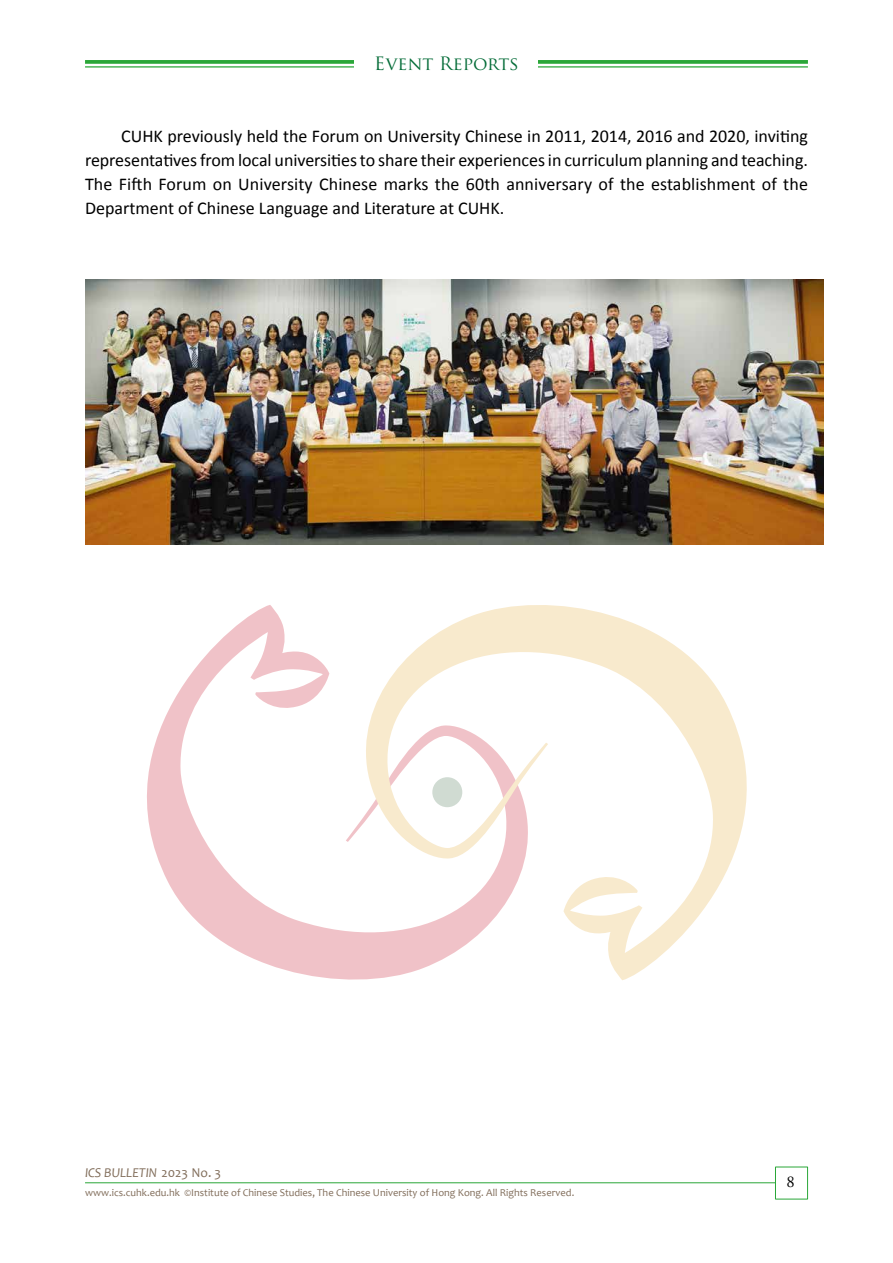
<style>
.page{position:relative;width:893px;height:1263px;background:#fff}
.page>*{position:absolute;margin:0;border:0;box-sizing:border-box;transform-origin:0 0}
.t1{font:18px/24px "Calibri";color:#000;text-align:justify}
.t2{font:18px "Trajan Pro";color:#046c38}
.t3{font:16.5px "Adobe Garamond Pro";color:#000}
.t4{font:italic 13.5px "Candara";color:#816d5a}
.t5{font:10.5px "Candara";color:#816d5a}
.s1{font-style:normal}
</style>
<div class="page">
<img style="left:85px;top:280px;width:738px;height:264px">
<div style="left:775px;top:1166px;width:33px;height:33px;background:#fff;border:1px solid #2aa738"></div>
<hr style="left:85px;top:1182px;width:690px;height:1px;background:#2aa738">
<svg style="left:85px;top:60px;width:723px;height:4px;background:#37ac44"></svg>
<hr style="left:85px;top:66px;width:723px;height:2px;background:#2aa738">
<div style="left:355px;top:54px;width:183px;height:30px;background:#fff"></div>
<svg style="left:147px;top:605px;width:202px;height:375px"></svg>
<svg style="left:349px;top:605px;width:398px;height:375px"></svg>
<div style="left:432px;top:777px;width:30px;height:30px;background:#d0dbd2;border-radius:50%"></div>
<p class="t2" style="left:374px;top:52px;width:146px">Event Reports</p>
<p class="t1" style="left:85px;top:124px;width:724px;text-indent:36px">CUHK previously held the Forum on University Chinese in 2011, 2014, 2016 and 2020, inviting representatives from local universities to share their experiences in curriculum planning and teaching.<br>The Fifth Forum on University Chinese marks the 60th anniversary of the establishment of the Department of Chinese Language and Literature at CUHK.</p>
<p class="t4" style="left:85px;top:1164px;width:138px">ICS BULLETIN <span class="s1">2023 No. 3</span></p>
<p class="t5" style="left:85px;top:1186px;width:491px">www.ics.cuhk.edu.hk ©Institute of Chinese Studies, The Chinese University of Hong Kong. All Rights Reserved.</p>
<p class="t3" style="left:787px;top:1172px;width:10px">8</p>
</div>
